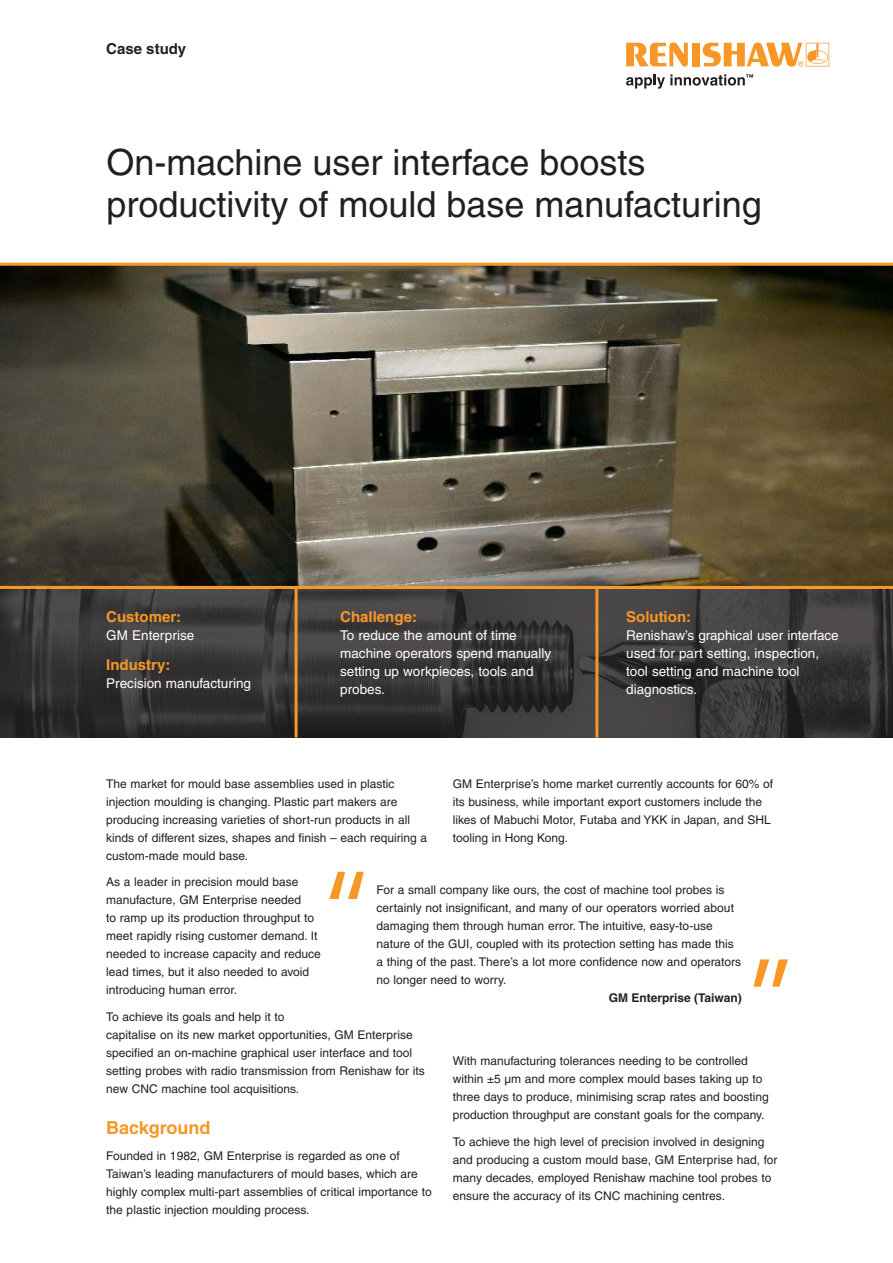
<style>
.page{position:relative;width:893px;height:1263px;background:#fff}
.page>*{position:absolute;margin:0;border:0;box-sizing:border-box;transform-origin:0 0}
.Case_study__Title_24{font:36px/42px "Helvetica";color:#231f20}
.Main_body_heading_te{font:700 18px "Helvetica";color:#f79727}
.Industry_box__Headin{font:700 15px "Helvetica";color:#f79727}
.Case_study__Front_pa{font:700 15px "Helvetica";color:#231f20}
.Industry_box__Main_t{font:13.5px/18px "Helvetica";color:#fff}
.Main_body_text_8pt{font:12px/18px "Helvetica";color:#231f20}
.t1{font:700 12px "Helvetica";color:#231f20}
</style>
<div class="page">
<svg style="left:0;top:589px;width:893px;height:148px;background:#3b3738"></svg>
<hr style="left:295px;top:589px;width:3px;height:148px;background:#f79727">
<hr style="left:595px;top:589px;width:3px;height:148px;background:#f79727">
<svg style="left:626px;top:43px;width:62px;height:24px"></svg>
<div style="left:692px;top:43px;width:8px;height:23px;background:#f79727"></div>
<svg style="left:703px;top:43px;width:126px;height:24px"></svg>
<svg style="left:626px;top:74px;width:127px;height:15px"></svg>
<svg style="left:0;top:263px;width:893px;height:326px;background:#5b533f"></svg>
<svg style="left:329px;top:872px;width:35px;height:27px"></svg>
<svg style="left:753px;top:959px;width:35px;height:28px"></svg>
<p class="Case_study__Front_pa" style="left:106px;top:40px;width:81px">Case study</p>
<p class="Case_study__Title_24" style="left:106px;top:142px;width:657px">On-machine user interface boosts productivity of mould base manufacturing</p>
<p class="Industry_box__Headin" style="left:106px;top:607px;width:76px">Customer:</p>
<p class="Industry_box__Main_t" style="left:106px;top:626px;width:90px">GM Enterprise</p>
<p class="Industry_box__Headin" style="left:106px;top:656px;width:66px">Industry:</p>
<p class="Industry_box__Main_t" style="left:106px;top:674px;width:146px">Precision manufacturing</p>
<p class="Industry_box__Headin" style="left:340px;top:607px;width:78px">Challenge:</p>
<p class="Industry_box__Main_t" style="left:340px;top:626px;width:212px">To reduce the amount of time machine operators spend manually setting up workpieces, tools and probes.</p>
<p class="Industry_box__Headin" style="left:626px;top:607px;width:66px">Solution:</p>
<p class="Industry_box__Main_t" style="left:626px;top:626px;width:214px">Renishaw’s graphical user interface used for part setting, inspection, tool setting and machine tool diagnostics.</p>
<p class="Main_body_text_8pt" style="left:453px;top:774px;width:322px">GM Enterprise’s home market currently accounts for 60% of its business, while important export customers include the likes of Mabuchi Motor, Futaba and YKK in Japan, and SHL tooling in Hong Kong.</p>
<p class="Main_body_text_8pt" style="left:106px;top:774px;width:322px">The market for mould base assemblies used in plastic injection moulding is changing. Plastic part makers are producing increasing varieties of short-run products in all kinds of different sizes, shapes and finish – each requiring a custom-made mould base.</p>
<p class="Main_body_text_8pt" style="left:106px;top:873px;width:216px">As a leader in precision mould base manufacture, GM Enterprise needed<br>to ramp up its production throughput to meet rapidly rising customer demand. It needed to increase capacity and reduce lead times, but it also needed to avoid introducing human error.</p>
<p class="Main_body_text_8pt" style="left:106px;top:1007px;width:320px">To achieve its goals and help it to<br>capitalise on its new market opportunities, GM Enterprise specified an on-machine graphical user interface and tool setting probes with radio transmission from Renishaw for its new CNC machine tool acquisitions.</p>
<p class="Main_body_heading_te" style="left:106px;top:1116px;width:106px">Background</p>
<p class="Main_body_text_8pt" style="left:106px;top:1147px;width:327px">Founded in 1982, GM Enterprise is regarded as one of Taiwan’s leading manufacturers of mould bases, which are highly complex multi-part assemblies of critical importance to the plastic injection moulding process.</p>
<p class="Main_body_text_8pt" style="left:377px;top:880px;width:366px">For a small company like ours, the cost of machine tool probes is certainly not insignificant, and many of our operators worried about damaging them through human error. The intuitive, easy-to-use nature of the GUI, coupled with its protection setting has made this a thing of the past. There’s a lot more confidence now and operators no longer need to worry.</p>
<p class="t1" style="left:609px;top:990px;width:135px">GM Enterprise (Taiwan)</p>
<p class="Main_body_text_8pt" style="left:453px;top:1052px;width:318px">With manufacturing tolerances needing to be controlled within ±5 µm and more complex mould bases taking up to three days to produce, minimising scrap rates and boosting production throughput are constant goals for the company.</p>
<p class="Main_body_text_8pt" style="left:453px;top:1132px;width:326px">To achieve the high level of precision involved in designing and producing a custom mould base, GM Enterprise had, for many decades, employed Renishaw machine tool probes to ensure the accuracy of its CNC machining centres.</p>
</div>
